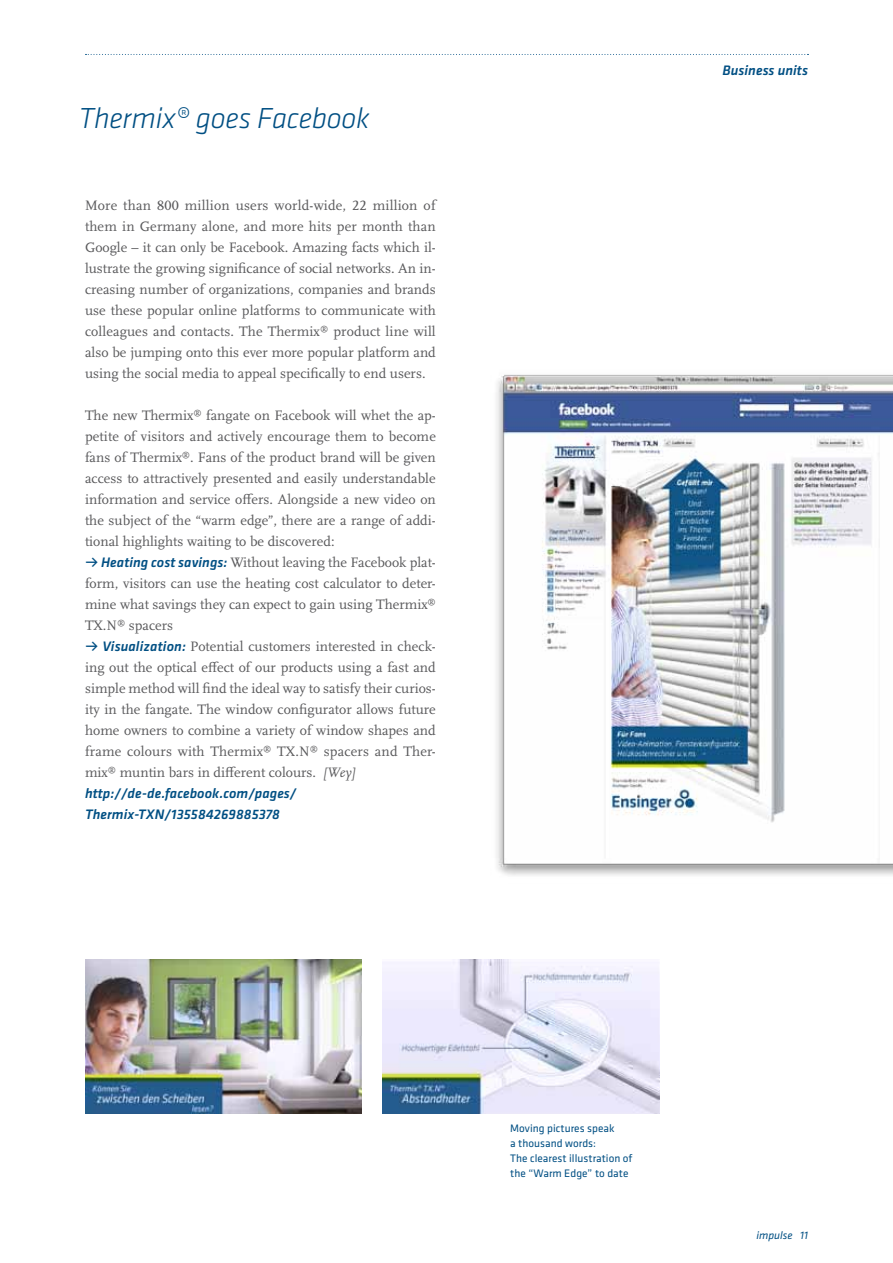
<style>
.page{position:relative;width:893px;height:1263px;background:#fff}
.page>*{position:absolute;margin:0;border:0;box-sizing:border-box;transform-origin:0 0}
.t1{font:italic 300 30px "Klavika";letter-spacing:-.005em;color:#004f83}
.t2{font:14.25px/21px "Scala Pro";color:#58585a;text-align:justify}
.t3{font:italic 500 14.25px/21px "Klavika";letter-spacing:.005em;color:#004f83}
.t4{font:11.25px/15px "Klavika";letter-spacing:.005em;color:#004f83}
.t5{font:italic 11.25px "Klavika";letter-spacing:.005em;color:#004f83}
.s1{font-family:"Klavika";font-weight:500;color:#004f83}
.s2{font-family:"Klavika";font-weight:500;font-style:italic;color:#004f83}
.s3{font-style:italic}
</style>
<div class="page">
<svg style="left:85px;top:54px;width:723px;height:1px"></svg>
<img style="left:496px;top:374px;width:397px;height:502px">
<img style="left:85px;top:959px;width:276px;height:154px">
<img style="left:383px;top:959px;width:276px;height:154px">
<h1 class="t1" style="left:79px;top:99px;width:293px">Thermix® goes Facebook</h1>
<p class="t2" style="left:85px;top:194px;width:352px">More than 800 million users world-wide, 22 million of them in Germany alone, and more hits per month than Google – it can only be Facebook. Amazing facts which il&shy;lustrate the growing significance of social networks. An in&shy;creasing number of organizations, companies and brands use these popular online platforms to communicate with colleagues and contacts. The Thermix<sup>®</sup> product line will also be jumping onto this ever more popular platform and using the social media to appeal specifically to end users.</p>
<p class="t2" style="left:85px;top:404px;width:352px">The new Thermix<sup>®</sup> fangate on Facebook will whet the ap&shy;petite of visitors and actively encourage them to become fans of Thermix<sup>®</sup>. Fans of the product brand will be given access to attractively presented and easily understandable information and service offers. Alongside a new video on the subject of the “warm edge”, there are a range of addi&shy;tional highlights waiting to be discovered:</p>
<p class="t2" style="left:85px;top:551px;width:352px"><span class="s1">•</span> <span class="s2">Heating cost savings:</span> Without leaving the Facebook plat&shy;form, visitors can use the heating cost calculator to deter&shy;mine what savings they can expect to gain using Thermix<sup>® </sup>TX.N<sup>®</sup> spacers</p>
<p class="t2" style="left:85px;top:635px;width:352px"><span class="s1">•</span> <span class="s2">Visualization:</span> Potential customers interested in check&shy;ing out the optical effect of our products using a fast and simple method will find the ideal way to satisfy their curios&shy;ity in the fangate. The window configurator allows future home owners to combine a variety of window shapes and frame colours with Thermix<sup>®</sup> TX.N<sup>®</sup> spacers and Ther&shy;mix<sup>®</sup> muntin bars in different colours. <span class="s3">[Wey]</span></p>
<p class="t3" style="left:85px;top:782px;width:213px">http://de-de.facebook.com/pages/<br>Thermix-TXN/135584269885378</p>
<p class="t3" style="left:722px;top:60px;width:87px">Business units</p>
<p class="t4" style="left:510px;top:1120px;width:124px">Moving pictures speak<br>a thousand words:<br>The clearest illustration of the “Warm Edge” to date</p>
<p class="t5" style="left:756px;top:1228px;width:53px">impulse 11</p>
</div>
